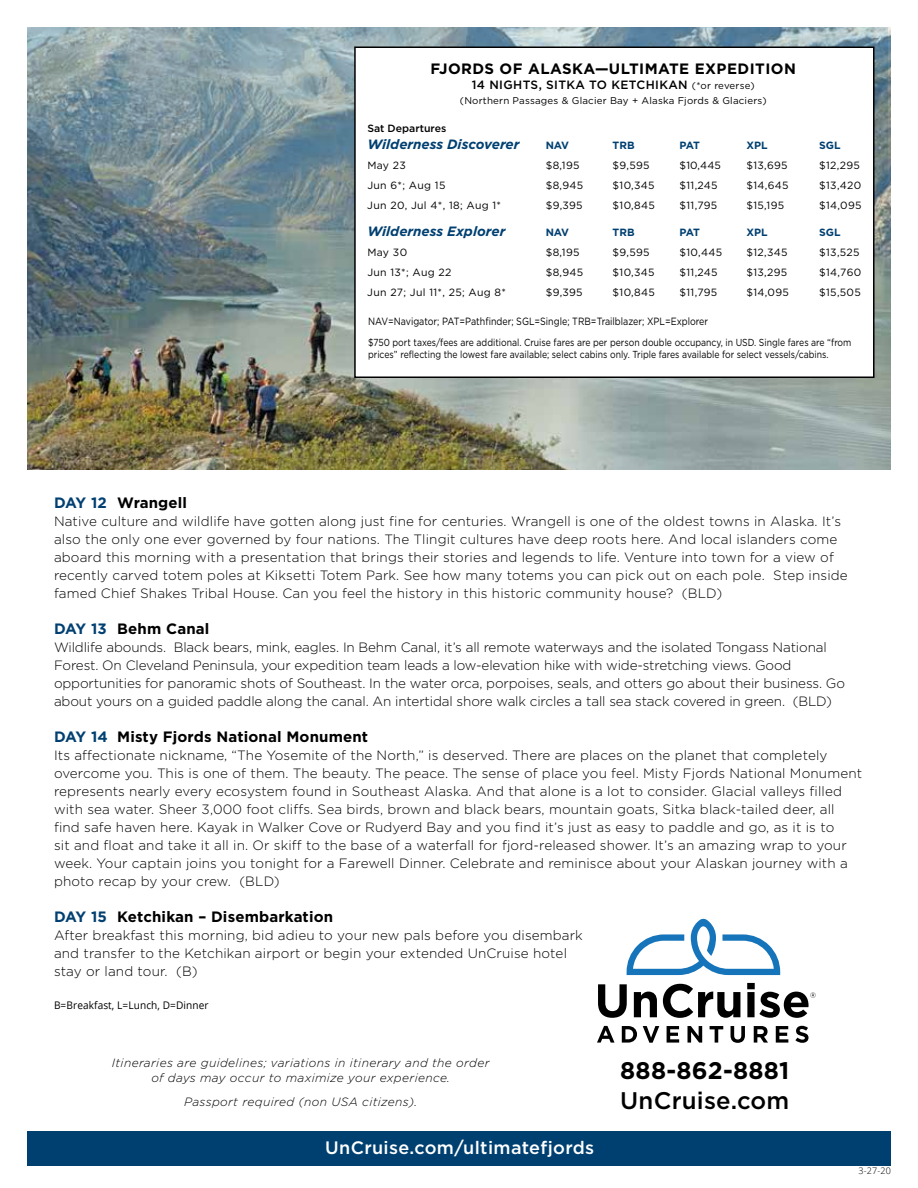
<style>
.page{position:relative;width:918px;height:1188px;background:#fff}
.page>*{position:absolute;margin:0;border:0;box-sizing:border-box;transform-origin:0 0}
.t1{font:700 24px "Gotham HTF";letter-spacing:.01em;color:#000}
.t2{font:500 24px "Gotham HTF";letter-spacing:.01em;color:#000}
.t3{font:500 18px "Gotham HTF";letter-spacing:.02em;color:#fff}
.t4{font:700 15px "Gotham HTF";letter-spacing:.01em;color:#000}
.t5{font:700 15px "Gotham HTF";letter-spacing:.03em;color:#000}
.t6{font:300 13.5px/18px "Gotham HTF";letter-spacing:.01em;color:#000}
.t7{font:300 13.5px/18px "Gotham HTF";letter-spacing:-.01em;color:#000}
.t8{font:italic 700 13.5px "Gotham HTF";color:#004071}
.t9{font:italic 300 12px/14.4px "Gotham HTF";letter-spacing:.03em;color:#000;text-align:center}
.t10{font:500 12px "Gotham HTF";letter-spacing:.03em;color:#000}
.t11{font:10.5px "Gotham HTF";letter-spacing:.025em;color:#000}
.t12{font:10.5px "Gotham HTF";color:#000;scale:.85 1}
.t13{font:700 10.5px "Gotham HTF";color:#004071}
.t14{font:10.5px "Open Sans";letter-spacing:.01em;color:#000;scale:.96 1}
.t15{font:500 10.5px "Gotham HTF";color:#000}
.t16{font:10.2px/11.7px "Gotham HTF";color:#000;scale:.85 1}
.t17{font:9.75px "Gotham HTF";letter-spacing:.02em;color:#000}
.t18{font:300 9px "Open Sans";color:#000}
.s1{font-weight:400;font-size:9.75px}
.s2{color:#004071}
</style>
<div class="page">
<div style="left:27px;top:1131px;width:864px;height:35px;background:#004071"></div>
<svg style="left:598px;top:984px;width:29px;height:34px"></svg>
<svg style="left:634px;top:992px;width:23px;height:25px"></svg>
<svg style="left:663px;top:984px;width:77px;height:34px"></svg>
<svg style="left:597px;top:1026px;width:18px;height:17px"></svg>
<svg style="left:622px;top:1026px;width:15px;height:17px"></svg>
<svg style="left:643px;top:1026px;width:16px;height:17px"></svg>
<svg style="left:667px;top:1026px;width:12px;height:17px"></svg>
<svg style="left:688px;top:1026px;width:14px;height:17px"></svg>
<svg style="left:710px;top:1026px;width:13px;height:17px"></svg>
<svg style="left:731px;top:1026px;width:14px;height:17px"></svg>
<svg style="left:754px;top:1026px;width:14px;height:17px"></svg>
<svg style="left:776px;top:1026px;width:12px;height:17px"></svg>
<svg style="left:795px;top:1026px;width:14px;height:17px"></svg>
<svg style="left:747px;top:983px;width:69px;height:35px"></svg>
<svg style="left:627px;top:918px;width:153px;height:57px"></svg>
<img style="left:27px;top:27px;width:864px;height:443px">
<svg style="left:27px;top:27px;width:861px;height:177px;background:#8097a0"></svg>
<div style="left:355px;top:47px;width:519px;height:330px;background:#fff"></div>
<div style="left:354px;top:46px;width:521px;height:332px;border:2px solid #000"></div>
<p class="t5" style="left:431px;top:60px;width:367px">FJORDS OF ALASKA—ULTIMATE EXPEDITION</p>
<p class="t10" style="left:472px;top:78px;width:284px">14 NIGHTS, SITKA TO KETCHIKAN <span class="s1">(*or reverse)</span></p>
<p class="t17" style="left:460px;top:95px;width:308px">(Northern Passages &amp; Glacier Bay + Alaska Fjords &amp; Glaciers)</p>
<p class="t15" style="left:367px;top:123px;width:80px">Sat Departures</p>
<p class="t8" style="left:367px;top:136px;width:154px">Wilderness Discoverer</p>
<p class="t13" style="left:546px;top:139px;width:25px">NAV</p>
<p class="t13" style="left:613px;top:139px;width:23px">TRB</p>
<p class="t13" style="left:680px;top:139px;width:22px">PAT</p>
<p class="t13" style="left:746px;top:139px;width:23px">XPL</p>
<p class="t13" style="left:819px;top:139px;width:23px">SGL</p>
<p class="t11" style="left:367px;top:159px;width:40px">May 23</p>
<p class="t11" style="left:546px;top:159px;width:35px">$8,195</p>
<p class="t11" style="left:613px;top:159px;width:39px">$9,595</p>
<p class="t11" style="left:680px;top:159px;width:43px">$10,445</p>
<p class="t11" style="left:746px;top:159px;width:43px">$13,695</p>
<p class="t11" style="left:819px;top:159px;width:42px">$12,295</p>
<p class="t11" style="left:367px;top:179px;width:80px">Jun 6*; Aug 15</p>
<p class="t11" style="left:546px;top:179px;width:39px">$8,945</p>
<p class="t11" style="left:613px;top:179px;width:44px">$10,345</p>
<p class="t11" style="left:680px;top:179px;width:40px">$11,245</p>
<p class="t11" style="left:746px;top:179px;width:44px">$14,645</p>
<p class="t11" style="left:819px;top:179px;width:44px">$13,420</p>
<p class="t11" style="left:367px;top:199px;width:135px">Jun 20, Jul 4*, 18; Aug 1*</p>
<p class="t11" style="left:546px;top:199px;width:39px">$9,395</p>
<p class="t11" style="left:613px;top:199px;width:44px">$10,845</p>
<p class="t11" style="left:680px;top:199px;width:39px">$11,795</p>
<p class="t11" style="left:746px;top:199px;width:39px">$15,195</p>
<p class="t11" style="left:819px;top:199px;width:44px">$14,095</p>
<p class="t8" style="left:367px;top:223px;width:140px">Wilderness Explorer</p>
<p class="t13" style="left:546px;top:226px;width:25px">NAV</p>
<p class="t13" style="left:613px;top:226px;width:23px">TRB</p>
<p class="t13" style="left:680px;top:226px;width:22px">PAT</p>
<p class="t13" style="left:746px;top:226px;width:23px">XPL</p>
<p class="t13" style="left:819px;top:226px;width:23px">SGL</p>
<p class="t11" style="left:367px;top:246px;width:41px">May 30</p>
<p class="t11" style="left:546px;top:246px;width:35px">$8,195</p>
<p class="t11" style="left:613px;top:246px;width:39px">$9,595</p>
<p class="t11" style="left:680px;top:246px;width:44px">$10,445</p>
<p class="t11" style="left:746px;top:246px;width:43px">$12,345</p>
<p class="t11" style="left:819px;top:246px;width:42px">$13,525</p>
<p class="t11" style="left:367px;top:266px;width:86px">Jun 13*; Aug 22</p>
<p class="t11" style="left:546px;top:266px;width:39px">$8,945</p>
<p class="t11" style="left:613px;top:266px;width:44px">$10,345</p>
<p class="t11" style="left:680px;top:266px;width:40px">$11,245</p>
<p class="t11" style="left:746px;top:266px;width:42px">$13,295</p>
<p class="t11" style="left:819px;top:266px;width:44px">$14,760</p>
<p class="t11" style="left:367px;top:286px;width:140px">Jun 27; Jul 11*, 25; Aug 8*</p>
<p class="t11" style="left:546px;top:286px;width:39px">$9,395</p>
<p class="t11" style="left:613px;top:286px;width:44px">$10,845</p>
<p class="t11" style="left:680px;top:286px;width:39px">$11,795</p>
<p class="t11" style="left:746px;top:286px;width:44px">$14,095</p>
<p class="t11" style="left:819px;top:286px;width:43px">$15,505</p>
<p class="t12" style="left:368px;top:316px;width:402px">NAV=Navigator; PAT=Pathfinder; SGL=Single; TRB=Trailblazer; XPL=Explorer</p>
<p class="t16" style="left:368px;top:337px;width:570px">$750 port taxes/fees are additional. Cruise fares are per person double occupancy, in USD. Single fares are “from prices” reflecting the lowest fare available; select cabins only. Triple fares available for select vessels/cabins.</p>
<p class="t4" style="left:54px;top:494px;width:135px"><span class="s2">DAY 12</span> Wrangell</p>
<p class="t6" style="left:54px;top:512px;width:795px">Native culture and wildlife have gotten along just fine for centuries. Wrangell is one of the oldest towns in Alaska. It’s also the only one ever governed by four nations. The Tlingit cultures have deep roots here. And local islanders come aboard this morning with a presentation that brings their stories and legends to life. Venture into town for a view of recently carved totem poles at Kiksetti Totem Park. See how many totems you can pick out on each pole. Step inside famed Chief Shakes Tribal House. Can you feel the history in this historic community house? (BLD)</p>
<p class="t4" style="left:54px;top:620px;width:157px"><span class="s2">DAY 13</span> Behm Canal</p>
<p class="t7" style="left:54px;top:638px;width:793px">Wildlife abounds. Black bears, mink, eagles. In Behm Canal, it’s all remote waterways and the isolated Tongass National Forest. On Cleveland Peninsula, your expedition team leads a low-elevation hike with wide-stretching views. Good opportunities for panoramic shots of Southeast. In the water orca, porpoises, seals, and otters go about their business. Go about yours on a guided paddle along the canal. An intertidal shore walk circles a tall sea stack covered in green. (BLD)</p>
<p class="t4" style="left:54px;top:728px;width:316px"><span class="s2">DAY 14</span> Misty Fjords National Monument</p>
<p class="t6" style="left:54px;top:746px;width:810px">Its affectionate nickname, “The Yosemite of the North,” is deserved. There are places on the planet that completely overcome you. This is one of them. The beauty. The peace. The sense of place you feel. Misty Fjords National Monument represents nearly every ecosystem found in Southeast Alaska. And that alone is a lot to consider. Glacial valleys filled with sea water. Sheer 3,000 foot cliffs. Sea birds, brown and black bears, mountain goats, Sitka black-tailed deer, all find safe haven here. Kayak in Walker Cove or Rudyerd Bay and you find it’s just as easy to paddle and go, as it is to<br>sit and float and take it all in. Or skiff to the base of a waterfall for fjord-released shower. It’s an amazing wrap to your week. Your captain joins you tonight for a Farewell Dinner. Celebrate and reminisce about your Alaskan journey with a photo recap by your crew. (BLD)</p>
<p class="t4" style="left:54px;top:908px;width:281px"><span class="s2">DAY 15</span> Ketchikan – Disembarkation</p>
<p class="t6" style="left:54px;top:926px;width:530px">After breakfast this morning, bid adieu to your new pals before you disembark and transfer to the Ketchikan airport or begin your extended UnCruise hotel stay or land tour. (B)</p>
<p class="t14" style="left:54px;top:998px;width:163px">B=Breakfast, L=Lunch, D=Dinner</p>
<p class="t9" style="left:112px;top:1056px;width:379px">Itineraries are guidelines; variations in itinerary and the order of days may occur to maximize your experience.</p>
<p class="t9" style="left:184px;top:1094px;width:235px">Passport required (non USA citizens).</p>
<h2 class="t3" style="left:325px;top:1137px;width:271px">UnCruise.com/ultimatefjords</h2>
<h1 class="t1" style="left:620px;top:1057px;width:171px">888-862-8881</h1>
<h1 class="t2" style="left:620px;top:1087px;width:171px">UnCruise.com</h1>
<p class="t18" style="left:858px;top:1165px;width:34px">3-27-20</p>
</div>
